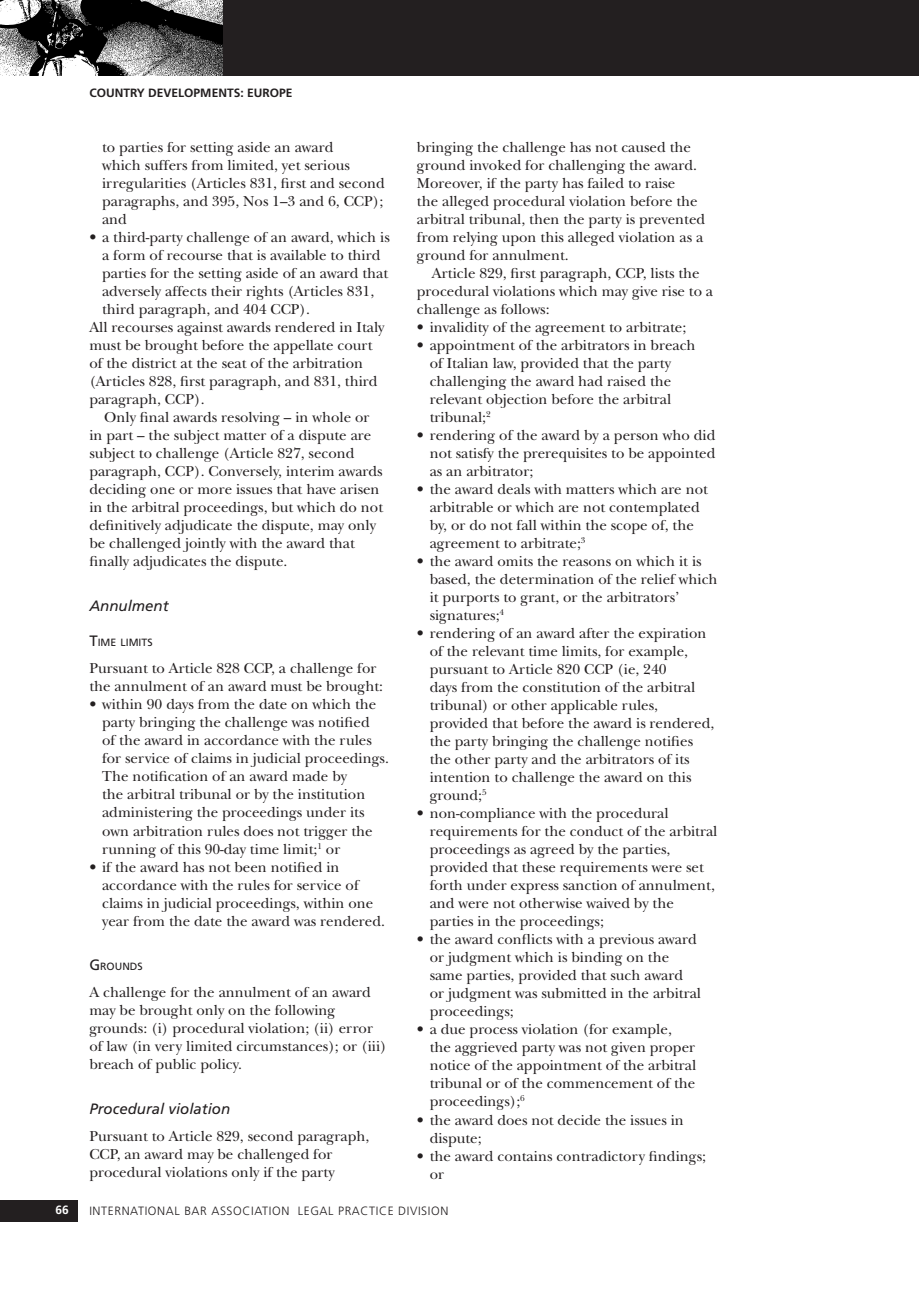
<style>
.page{position:relative;width:919px;height:1289px;background:#fff}
.page>*{position:absolute;margin:0;border:0;box-sizing:border-box;transform-origin:0 0}
.List__bullet_points{font:15px/18px "New Baskerville";color:#231f20}
.bodycopy_1st_para{font:15px/18px "New Baskerville";color:#231f20}
.bodycopy{font:15px/18px "New Baskerville";color:#231f20}
.d_head{font:italic 15px "Frutiger";color:#231f20}
.t1{font:300 12px "Frutiger";letter-spacing:.05em;color:#231f20}
.running_head{font:700 12px "Frutiger";color:#231f20}
.t2{font:700 12px "Frutiger";color:#fff}
.e_head{font:10.5px "Frutiger";color:#231f20}
.s1{font-size:15px}
</style>
<div class="page">
<div style="left:0;top:1200px;width:77px;height:21px;background:#231f20"></div>
<div style="left:193px;top:0;width:725px;height:76px;background:#231f20"></div>
<img style="left:0;top:0;width:222px;height:76px">
<p class="running_head" style="left:89px;top:86px;width:204px">COUNTRY DEVELOPMENTS: EUROPE</p>
<p class="List__bullet_points" style="left:102px;top:138px;width:284px">to parties for setting aside an award<br>which suffers from limited, yet serious irregularities (Articles 831, first and second paragraphs, and 395, Nos 1–3 and 6, CCP); and</p>
<p class="List__bullet_points" style="left:102px;top:228px;width:289px;text-indent:-13px">• a third-party challenge of an award, which is a form of recourse that is available to third parties for the setting aside of an award that adversely affects their rights (Articles 831, third paragraph, and 404 CCP).</p>
<p class="bodycopy_1st_para" style="left:89px;top:318px;width:297px">All recourses against awards rendered in Italy must be brought before the appellate court of the district at the seat of the arbitration (Articles 828, first paragraph, and 831, third paragraph, CCP).</p>
<p class="bodycopy" style="left:89px;top:408px;width:295px;text-indent:15px">Only final awards resolving – in whole or in part – the subject matter of a dispute are subject to challenge (Article 827, second paragraph, CCP). Conversely, interim awards deciding one or more issues that have arisen in the arbitral proceedings, but which do not definitively adjudicate the dispute, may only be challenged jointly with the award that finally adjudicates the dispute.</p>
<p class="d_head" style="left:89px;top:597px;width:81px">Annulment</p>
<p class="e_head" style="left:89px;top:636px;width:65px"><span class="s1">T</span>IME LIMITS</p>
<p class="bodycopy_1st_para" style="left:89px;top:659px;width:295px">Pursuant to Article 828 CCP, a challenge for the annulment of an award must be brought:</p>
<p class="List__bullet_points" style="left:102px;top:695px;width:288px;text-indent:-13px">• within 90 days from the date on which the party bringing the challenge was notified<br>of the award in accordance with the rules for service of claims in judicial proceedings.<br>The notification of an award made by<br>the arbitral tribunal or by the institution administering the proceedings under its own arbitration rules does not trigger the running of this 90-day time limit;<sup>1</sup> or</p>
<p class="List__bullet_points" style="left:102px;top:857px;width:284px;text-indent:-13px">• if the award has not been notified in accordance with the rules for service of claims in judicial proceedings, within one year from the date the award was rendered.</p>
<p class="e_head" style="left:89px;top:960px;width:55px"><span class="s1">G</span>ROUNDS</p>
<p class="bodycopy_1st_para" style="left:89px;top:983px;width:299px">A challenge for the annulment of an award may be brought only on the following grounds: (i) procedural violation; (ii) error of law (in very limited circumstances); or (iii) breach of public policy.</p>
<p class="d_head" style="left:89px;top:1100px;width:142px">Procedural violation</p>
<p class="bodycopy_1st_para" style="left:89px;top:1127px;width:281px">Pursuant to Article 829, second paragraph,<br>CCP, an award may be challenged for procedural violations only if the party</p>
<p class="bodycopy_1st_para" style="left:417px;top:138px;width:290px">bringing the challenge has not caused the ground invoked for challenging the award.<br>Moreover, if the party has failed to raise<br>the alleged procedural violation before the arbitral tribunal, then the party is prevented from relying upon this alleged violation as a ground for annulment.</p>
<p class="bodycopy" style="left:417px;top:264px;width:298px;text-indent:15px">Article 829, first paragraph, CCP, lists the procedural violations which may give rise to a challenge as follows:</p>
<p class="List__bullet_points" style="left:417px;top:318px;width:271px">• invalidity of the agreement to arbitrate;</p>
<p class="List__bullet_points" style="left:429px;top:336px;width:267px;text-indent:-13px">• appointment of the arbitrators in breach of Italian law, provided that the party challenging the award had raised the relevant objection before the arbitral tribunal;<sup>2</sup></p>
<p class="List__bullet_points" style="left:429px;top:426px;width:287px;text-align:justify;text-indent:-13px">• rendering of the award by a person who did not satisfy the prerequisites to be appointed as an arbitrator;</p>
<p class="List__bullet_points" style="left:429px;top:480px;width:280px;text-indent:-13px">• the award deals with matters which are not arbitrable or which are not contemplated by, or do not fall within the scope of, the agreement to arbitrate;<sup>3</sup></p>
<p class="List__bullet_points" style="left:429px;top:552px;width:289px;text-indent:-13px">• the award omits the reasons on which it is based, the determination of the relief which it purports to grant, or the arbitrators’ signatures;<sup>4</sup></p>
<p class="List__bullet_points" style="left:429px;top:624px;width:286px;text-indent:-13px">• rendering of an award after the expiration of the relevant time limits, for example, pursuant to Article 820 CCP (ie, 240<br>days from the constitution of the arbitral tribunal) or other applicable rules, provided that before the award is rendered, the party bringing the challenge notifies the other party and the arbitrators of its intention to challenge the award on this ground;<sup>5</sup></p>
<p class="List__bullet_points" style="left:429px;top:804px;width:289px;text-indent:-13px">• non-compliance with the procedural requirements for the conduct of the arbitral proceedings as agreed by the parties, provided that these requirements were set forth under express sanction of annulment, and were not otherwise waived by the parties in the proceedings;</p>
<p class="List__bullet_points" style="left:429px;top:930px;width:273px;text-indent:-13px">• the award conflicts with a previous award or judgment which is binding on the same parties, provided that such award or judgment was submitted in the arbitral proceedings;</p>
<p class="List__bullet_points" style="left:429px;top:1020px;width:268px;text-indent:-13px">• a due process violation (for example, the aggrieved party was not given proper notice of the appointment of the arbitral tribunal or of the commencement of the proceedings);<sup>6</sup></p>
<p class="List__bullet_points" style="left:429px;top:1110px;width:256px;text-indent:-13px">• the award does not decide the issues in dispute;</p>
<p class="List__bullet_points" style="left:429px;top:1146px;width:278px;text-indent:-13px">• the award contains contradictory findings; or</p>
<p class="t2" style="left:55px;top:1202px;width:15px">66</p>
<p class="t1" style="left:89px;top:1204px;width:360px">INTERNATIONAL BAR ASSOCIATION LEGAL PRACTICE DIVISION</p>
</div>
